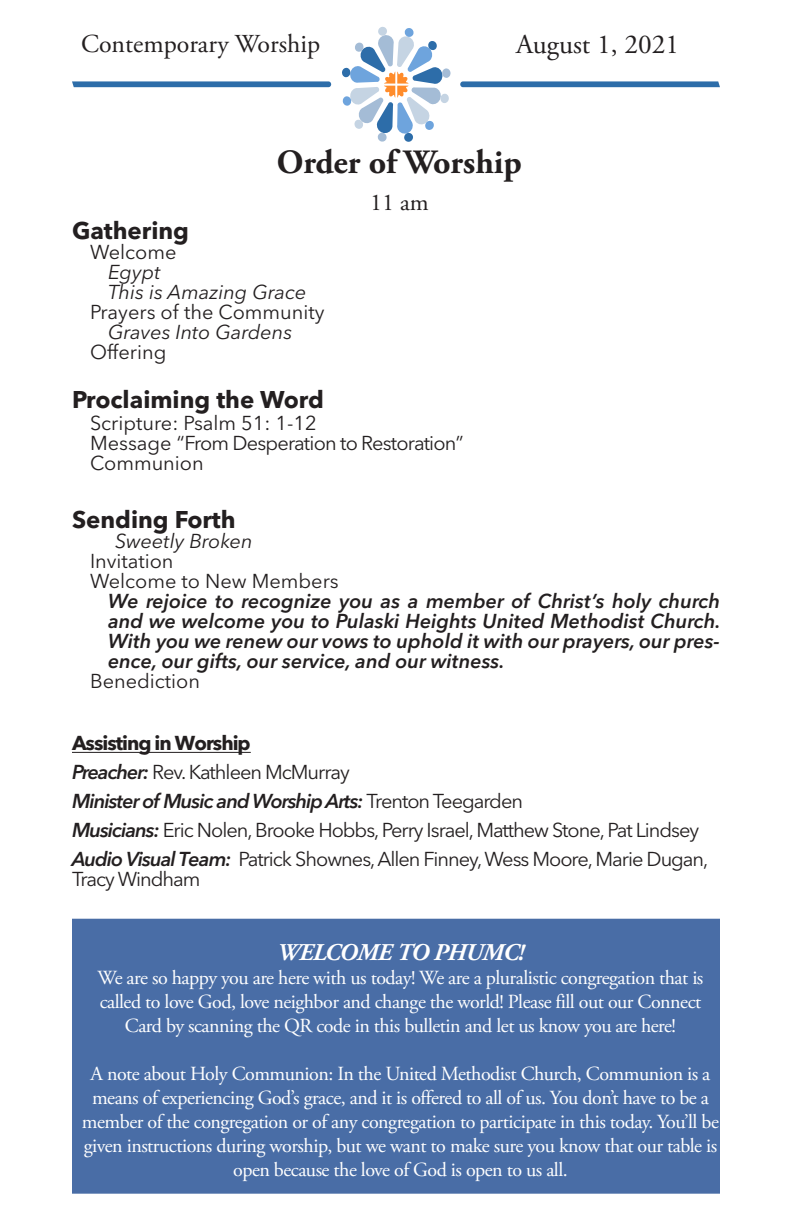
<style>
.page{position:relative;width:792px;height:1224px;background:#fff}
.page>*{position:absolute;margin:0;border:0;box-sizing:border-box;transform-origin:0 0}
.t1{font:700 34px "Adobe Garamond Pro";color:#231f20}
.t2{font:27.4px "Adobe Garamond Pro";color:#231f20}
.t3{font:25.8px "Adobe Garamond Pro";color:#231f20}
.t4{font:700 24px "Avenir Next LT Pro";color:#231f20}
.t5{font:italic 700 24px "Adobe Garamond Pro";letter-spacing:-.025em;color:#fff}
.t6{font:24px "Adobe Garamond Pro";color:#231f20}
.t7{font:20px/24px "Adobe Garamond Pro";letter-spacing:-.025em;color:#fff;text-align:center}
.t8{font:20px/20px "Avenir Next LT Pro";letter-spacing:-.05em;color:#231f20}
.t9{font:italic 600 20px/20px "Avenir Next LT Pro";color:#231f20;text-align:justify}
.t10{font:20px "Avenir Next LT Pro";color:#231f20}
.t11{font:italic 20px "Avenir Next LT Pro";color:#231f20}
.t12{font:italic 600 20px "Avenir Next LT Pro";letter-spacing:-.05em;color:#231f20}
.t13{font:700 20px "Avenir Next LT Pro";letter-spacing:-.05em;color:#231f20}
.s1{font-weight:600;font-style:italic}
.s2{font-weight:400;font-style:normal}
</style>
<div class="page">
<svg style="left:342px;top:27px;width:107px;height:115px"></svg>
<svg style="left:72px;top:81px;width:259px;height:6px;background:#3d78af"></svg>
<svg style="left:460px;top:81px;width:260px;height:6px;background:#3d78af"></svg>
<hr style="left:72px;top:752px;width:179px;height:1px;background:#231f20">
<div style="left:72px;top:919px;width:648px;height:275px;background:#496da6"></div>
<p class="t3" style="left:81px;top:28px;width:241px">Contemporary Worship</p>
<p class="t2" style="left:516px;top:28px;width:164px">August 1, 2021</p>
<p class="t1" style="left:277px;top:142px;width:247px">Order of Worship</p>
<p class="t6" style="left:370px;top:188px;width:60px">11 am</p>
<p class="t4" style="left:72px;top:216px;width:119px">Gathering</p>
<p class="t10" style="left:90px;top:240px;width:88px">Welcome</p>
<p class="t11" style="left:108px;top:260px;width:54px">Egypt</p>
<p class="t11" style="left:108px;top:280px;width:200px">This is Amazing Grace</p>
<p class="t10" style="left:90px;top:300px;width:236px">Prayers of the Community</p>
<p class="t11" style="left:108px;top:320px;width:186px">Graves Into Gardens</p>
<p class="t10" style="left:90px;top:340px;width:78px">Offering</p>
<p class="t4" style="left:72px;top:385px;width:253px">Proclaiming the Word</p>
<p class="t10" style="left:90px;top:411px;width:228px">Scripture: Psalm 51: 1-12</p>
<p class="t8" style="left:90px;top:433px;width:375px">Message “From Desperation to Restoration”</p>
<p class="t10" style="left:90px;top:451px;width:115px">Communion</p>
<p class="t4" style="left:72px;top:504px;width:165px">Sending Forth</p>
<p class="t11" style="left:115px;top:529px;width:139px">Sweetly Broken</p>
<p class="t10" style="left:90px;top:549px;width:85px">Invitation</p>
<p class="t10" style="left:90px;top:569px;width:250px">Welcome to New Members</p>
<p class="t9" style="left:108px;top:590px;width:614px">We rejoice to recognize you as a member of Christ’s holy church and we welcome you to Pulaski Heights United Methodist Church.<br>With you we renew our vows to uphold it with our prayers, our pres&shy;ence, our gifts, our service, and our witness.</p>
<p class="t10" style="left:90px;top:669px;width:112px">Benediction</p>
<p class="t13" style="left:72px;top:731px;width:180px">Assisting in Worship</p>
<p class="t8" style="left:72px;top:762px;width:279px"><span class="s1">Preacher:</span> Rev. Kathleen McMurray</p>
<p class="t12" style="left:72px;top:789px;width:453px">Minister of Music and Worship Arts: <span class="s2">Trenton Teegarden</span></p>
<p class="t8" style="left:72px;top:820px;width:629px"><span class="s1">Musicians:</span> Eric Nolen, Brooke Hobbs, Perry Israel, Matthew Stone, Pat Lindsey</p>
<p class="t8" style="left:72px;top:849px;width:638px"><span class="s1">Audio Visual Team:</span> Patrick Shownes, Allen Finney, Wess Moore, Marie Dugan,<br>Tracy Windham</p>
<p class="t5" style="left:277px;top:939px;width:249px">WELCOME TO PHUMC!</p>
<p class="t7" style="left:98px;top:966px;width:607px">We are so happy you are here with us today! We are a pluralistic congregation that is called to love God, love neighbor and change the world! Please fill out our Connect<br>Card by scanning the QR code in this bulletin and let us know you are here!</p>
<p class="t7" style="left:82px;top:1062px;width:639px">A note about Holy Communion: In the United Methodist Church, Communion is a means of experiencing God’s grace, and it is offered to all of us. You don’t have to be a member of the congregation or of any congregation to participate in this today. You’ll be given instructions during worship, but we want to make sure you know that our table is open because the love of God is open to us all.</p>
</div>
